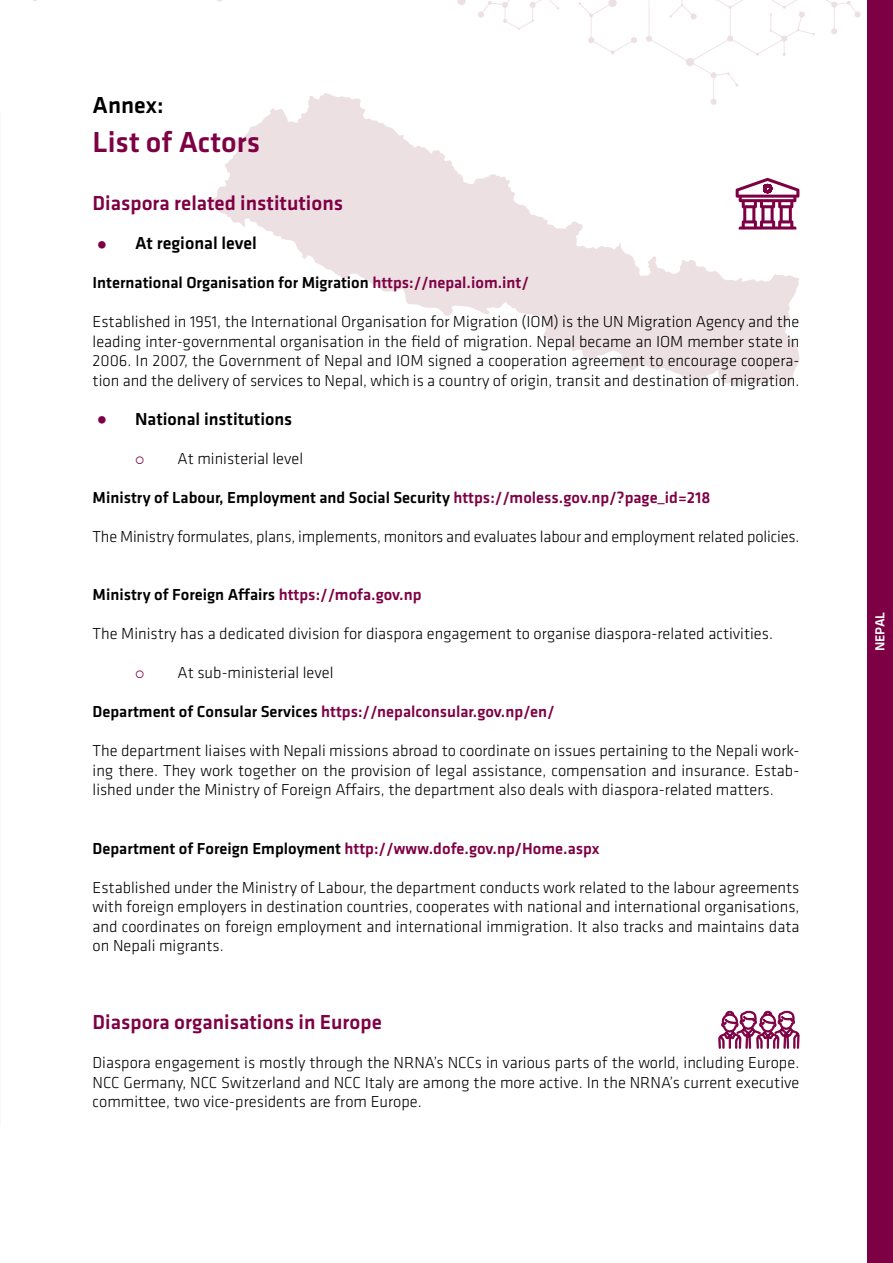
<style>
.page{position:relative;width:893px;height:1263px;background:#fff}
.page>*{position:absolute;margin:0;border:0;box-sizing:border-box;transform-origin:0 0}
.t1{font:500 30px "Klavika";color:#7e0044}
.t2{font:500 24px "Klavika";color:#000}
.t3{font:500 21px "Klavika";color:#7e0044}
.t4{font:500 18px "Klavika";color:#000}
.t5{font:300 16.5px/19.5px "Klavika";color:#000;text-align:justify}
.t6{font:500 16.5px "Klavika";color:#000}
.t7{font:500 16.5px "Klavika";color:#7e0044}
.t8{font:500 13.5px "Klavika";color:#fff}
.s1{color:#7e0044}
.s2{color:#000}
</style>
<div class="page">
<div style="left:867px;top:0;width:26px;height:1263px;background:#7e0044"></div>
<svg style="left:578px;top:0;width:59px;height:55px"></svg>
<svg style="left:457px;top:0;width:102px;height:30px"></svg>
<svg style="left:646px;top:0;width:215px;height:93px"></svg>
<svg style="left:212px;top:93px;width:587px;height:294px"></svg>
<svg style="left:736px;top:178px;width:63px;height:52px"></svg>
<svg style="left:718px;top:1010px;width:82px;height:39px"></svg>
<h2 class="t2" style="left:93px;top:88px;width:73px">Annex:</h2>
<h1 class="t1" style="left:93px;top:121px;width:169px">List of Actors</h1>
<p class="t3" style="left:93px;top:189px;width:252px">Diaspora related institutions</p>
<p class="t4" style="left:93px;top:231px;width:166px"><span class="s1">•</span> At regional level</p>
<p class="t6" style="left:93px;top:271px;width:438px">International Organisation for Migration <span class="s1">https://nepal.iom.int/</span></p>
<p class="t5" style="left:93px;top:312px;width:708px">Established in 1951, the International Organisation for Migration (IOM) is the UN Migration Agency and the leading inter-governmental organisation in the field of migration. Nepal became an IOM member state in 2006. In 2007, the Government of Nepal and IOM signed a cooperation agreement to encourage coopera&shy;tion and the delivery of services to Nepal, which is a country of origin, transit and destination of migration.</p>
<p class="t4" style="left:93px;top:406px;width:201px"><span class="s1">•</span> National institutions</p>
<p class="t5" style="left:178px;top:448px;width:127px">At ministerial level</p>
<p class="t6" style="left:93px;top:486px;width:619px">Ministry of Labour, Employment and Social Security <span class="s1">https://moless.gov.np/?page_id=218</span></p>
<p class="t5" style="left:93px;top:526px;width:708px">The Ministry formulates, plans, implements, monitors and evaluates labour and employment related policies.</p>
<p class="t6" style="left:93px;top:583px;width:330px">Ministry of Foreign Affairs <span class="s1">https://mofa.gov.np</span></p>
<p class="t5" style="left:93px;top:624px;width:682px">The Ministry has a dedicated division for diaspora engagement to organise diaspora-related activities.</p>
<p class="t5" style="left:178px;top:663px;width:157px">At sub-ministerial level</p>
<p class="t7" style="left:93px;top:700px;width:464px"><span class="s2">Department of Consular Services</span> https://nepalconsular.gov.np/en/</p>
<p class="t5" style="left:93px;top:741px;width:708px">The department liaises with Nepali missions abroad to coordinate on issues pertaining to the Nepali work&shy;ing there. They work together on the provision of legal assistance, compensation and insurance. Estab&shy;lished under the Ministry of Foreign Affairs, the department also deals with diaspora-related matters.</p>
<p class="t7" style="left:93px;top:837px;width:509px"><span class="s2">Department of Foreign Employment</span> http://www.dofe.gov.np/Home.aspx</p>
<p class="t5" style="left:93px;top:877px;width:708px">Established under the Ministry of Labour, the department conducts work related to the labour agreements with foreign employers in destination countries, cooperates with national and international organisations, and coordinates on foreign employment and international immigration. It also tracks and maintains data on Nepali migrants.</p>
<p class="t3" style="left:93px;top:1008px;width:291px">Diaspora organisations in Europe</p>
<p class="t5" style="left:93px;top:1053px;width:708px">Diaspora engagement is mostly through the NRNA’s NCCs in various parts of the world, including Europe.<br>NCC Germany, NCC Switzerland and NCC Italy are among the more active. In the NRNA’s current executive committee, two vice-presidents are from Europe.</p>
<p class="t8" style="left:871px;top:651px;width:41px;rotate:-90deg">NEPAL</p>
</div>
